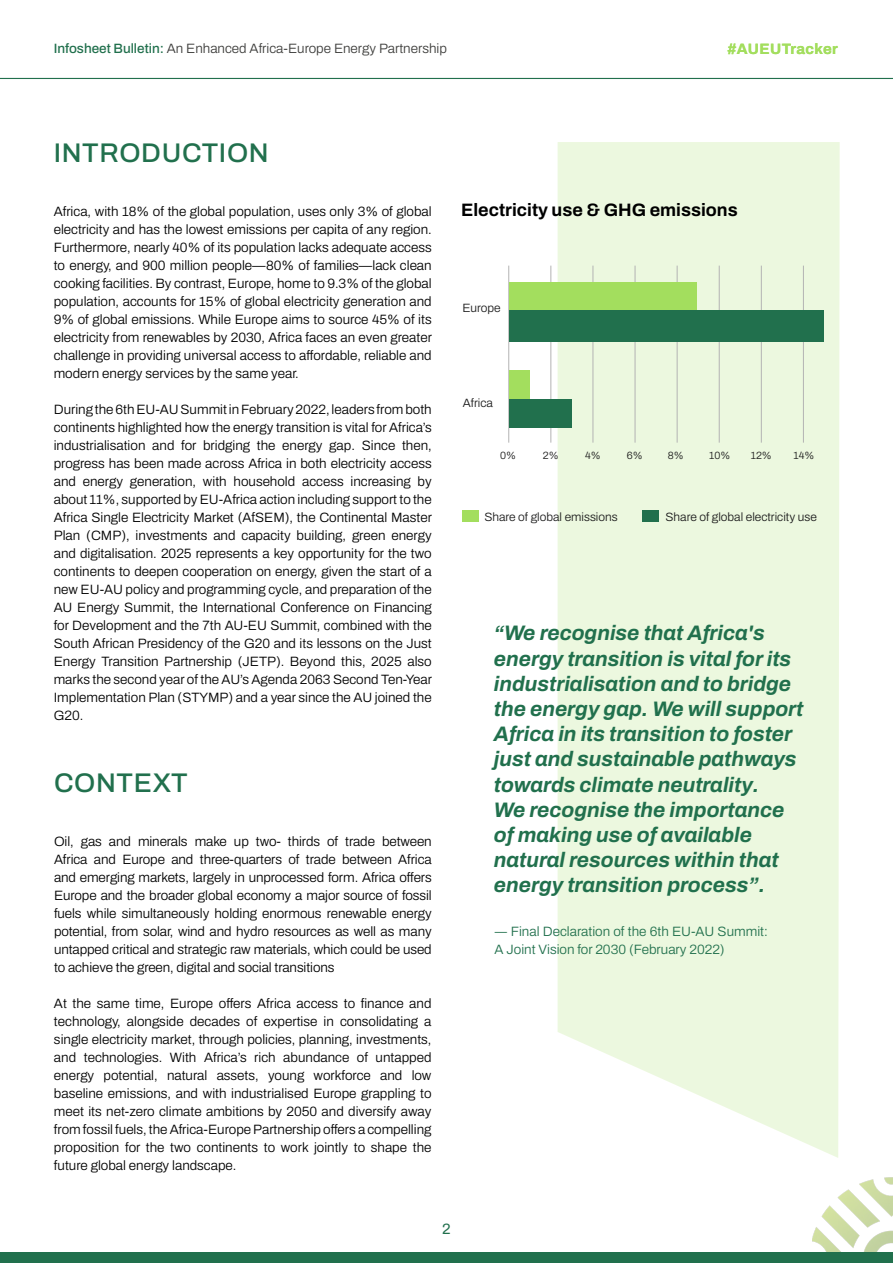
<style>
.page{position:relative;width:893px;height:1263px;background:#fff}
.page>*{position:absolute;margin:0;border:0;box-sizing:border-box;transform-origin:0 0}
.t1{font:500 27px "Archivo";letter-spacing:.025em;color:#21704d}
.t2{font:italic 700 21px/25.2px "Archivo";color:#21704d}
.t3{font:700 18px "Archivo";color:#000}
.t4{font:700 15px "Archivo";letter-spacing:.025em;color:#a3de5e}
.t5{font:15px "Archivo";color:#21704d}
.t6{font:300 13.5px/18px "Archivo";color:#000;text-align:justify}
.t7{font:300 13.5px/18px "Archivo";color:#21704d}
.t8{font:300 13.5px "Archivo";color:#3d3d3b}
.t9{font:300 12px "Archivo";color:#1c1c1c}
.t10{font:300 10.5px "Archivo";color:#1c1c1c}
.s1{font-weight:500;color:#21704d}
</style>
<div class="page">
<img style="left:813px;top:1177px;width:80px;height:75px">
<div style="left:0;top:1252px;width:893px;height:11px;background:#21704d"></div>
<hr style="left:0;top:78px;width:893px;height:1px;background:#21704d">
<svg style="left:558px;top:142px;width:282px;height:1016px;background:#edf8e1"></svg>
<hr style="left:508px;top:266px;width:1px;height:177px;background:#b3b3b3">
<hr style="left:550px;top:266px;width:1px;height:177px;background:#b3b3b3">
<hr style="left:593px;top:266px;width:1px;height:177px;background:#b3b3b3">
<hr style="left:635px;top:266px;width:1px;height:177px;background:#b3b3b3">
<hr style="left:677px;top:266px;width:1px;height:177px;background:#b3b3b3">
<hr style="left:719px;top:266px;width:1px;height:177px;background:#b3b3b3">
<hr style="left:761px;top:266px;width:1px;height:177px;background:#b3b3b3">
<hr style="left:803px;top:266px;width:1px;height:177px;background:#b3b3b3">
<div style="left:509px;top:282px;width:187px;height:29px;background:#a3de5e"></div>
<div style="left:509px;top:311px;width:314px;height:31px;background:#21704d"></div>
<div style="left:509px;top:399px;width:62px;height:29px;background:#21704d"></div>
<div style="left:509px;top:371px;width:21px;height:28px;background:#a3de5e"></div>
<div style="left:463px;top:510px;width:16px;height:12px;background:#a3de5e"></div>
<div style="left:642px;top:511px;width:16px;height:11px;background:#21704d"></div>
<p class="t8" style="left:54px;top:38px;width:395px"><span class="s1">Infosheet Bulletin:</span> An Enhanced Africa-Europe Energy Partnership</p>
<p class="t4" style="left:727px;top:38px;width:112px">#AUEUTracker</p>
<h1 class="t1" style="left:54px;top:133px;width:216px">INTRODUCTION</h1>
<p class="t6" style="left:54px;top:202px;width:380px">Africa, with 18% of the global population, uses only 3% of global electricity and has the lowest emissions per capita of any region.<br>Furthermore, nearly 40% of its population lacks adequate access to energy, and 900 million people—80% of families—lack clean cooking facilities. By contrast, Europe, home to 9.3% of the global population, accounts for 15% of global electricity generation and 9% of global emissions. While Europe aims to source 45% of its electricity from renewables by 2030, Africa faces an even greater challenge in providing universal access to affordable, reliable and modern energy services by the same year.</p>
<p class="t6" style="left:54px;top:400px;width:380px">During the 6th EU-AU Summit in February 2022, leaders from both continents highlighted how the energy transition is vital for Africa’s industrialisation and for bridging the energy gap. Since then, progress has been made across Africa in both electricity access and energy generation, with household access increasing by about 11%, supported by EU-Africa action including support to the Africa Single Electricity Market (AfSEM), the Continental Master Plan (CMP), investments and capacity building, green energy and digitalisation. 2025 represents a key opportunity for the two continents to deepen cooperation on energy, given the start of a new EU-AU policy and programming cycle, and preparation of the AU Energy Summit, the International Conference on Financing for Development and the 7th AU-EU Summit, combined with the South African Presidency of the G20 and its lessons on the Just Energy Transition Partnership (JETP). Beyond this, 2025 also marks the second year of the AU’s Agenda 2063 Second Ten-Year Implementation Plan (STYMP) and a year since the AU joined the G20.</p>
<h1 class="t1" style="left:54px;top:763px;width:135px">CONTEXT</h1>
<p class="t6" style="left:54px;top:832px;width:379px">Oil, gas and minerals make up two- thirds of trade between Africa and Europe and three-quarters of trade between Africa and emerging markets, largely in unprocessed form. Africa offers Europe and the broader global economy a major source of fossil fuels while simultaneously holding enormous renewable energy potential, from solar, wind and hydro resources as well as many untapped critical and strategic raw materials, which could be used to achieve the green, digital and social transitions</p>
<p class="t6" style="left:54px;top:994px;width:379px">At the same time, Europe offers Africa access to finance and technology, alongside decades of expertise in consolidating a single electricity market, through policies, planning, investments, and technologies. With Africa’s rich abundance of untapped energy potential, natural assets, young workforce and low baseline emissions, and with industrialised Europe grappling to meet its net-zero climate ambitions by 2050 and diversify away from fossil fuels, the Africa-Europe Partnership offers a compelling proposition for the two continents to work jointly to shape the future global energy landscape.</p>
<h3 class="t3" style="left:461px;top:196px;width:278px">Electricity use &amp; GHG emissions</h3>
<p class="t9" style="left:462px;top:299px;width:40px">Europe</p>
<p class="t9" style="left:463px;top:394px;width:32px">Africa</p>
<p class="t10" style="left:500px;top:448px;width:17px">0%</p>
<p class="t10" style="left:543px;top:448px;width:17px">2%</p>
<p class="t10" style="left:585px;top:448px;width:17px">4%</p>
<p class="t10" style="left:627px;top:448px;width:17px">6%</p>
<p class="t10" style="left:668px;top:448px;width:17px">8%</p>
<p class="t10" style="left:709px;top:448px;width:23px">10%</p>
<p class="t10" style="left:751px;top:448px;width:23px">12%</p>
<p class="t10" style="left:793px;top:448px;width:22px">14%</p>
<p class="t9" style="left:484px;top:508px;width:135px">Share of global emissions</p>
<p class="t9" style="left:665px;top:508px;width:153px">Share of global electricity use</p>
<p class="t2" style="left:494px;top:621px;width:311px">“We recognise that Africa's energy transition is vital for its industrialisation and to bridge the energy gap. We will support<br>Africa in its transition to foster just and sustainable pathways towards climate neutrality.<br>We recognise the importance of making use of available natural resources within that energy transition process”.</p>
<p class="t7" style="left:495px;top:922px;width:275px">― Final Declaration of the 6th EU-AU Summit:<br>A Joint Vision for 2030 (February 2022)</p>
<p class="t5" style="left:442px;top:1218px;width:10px">2</p>
</div>
